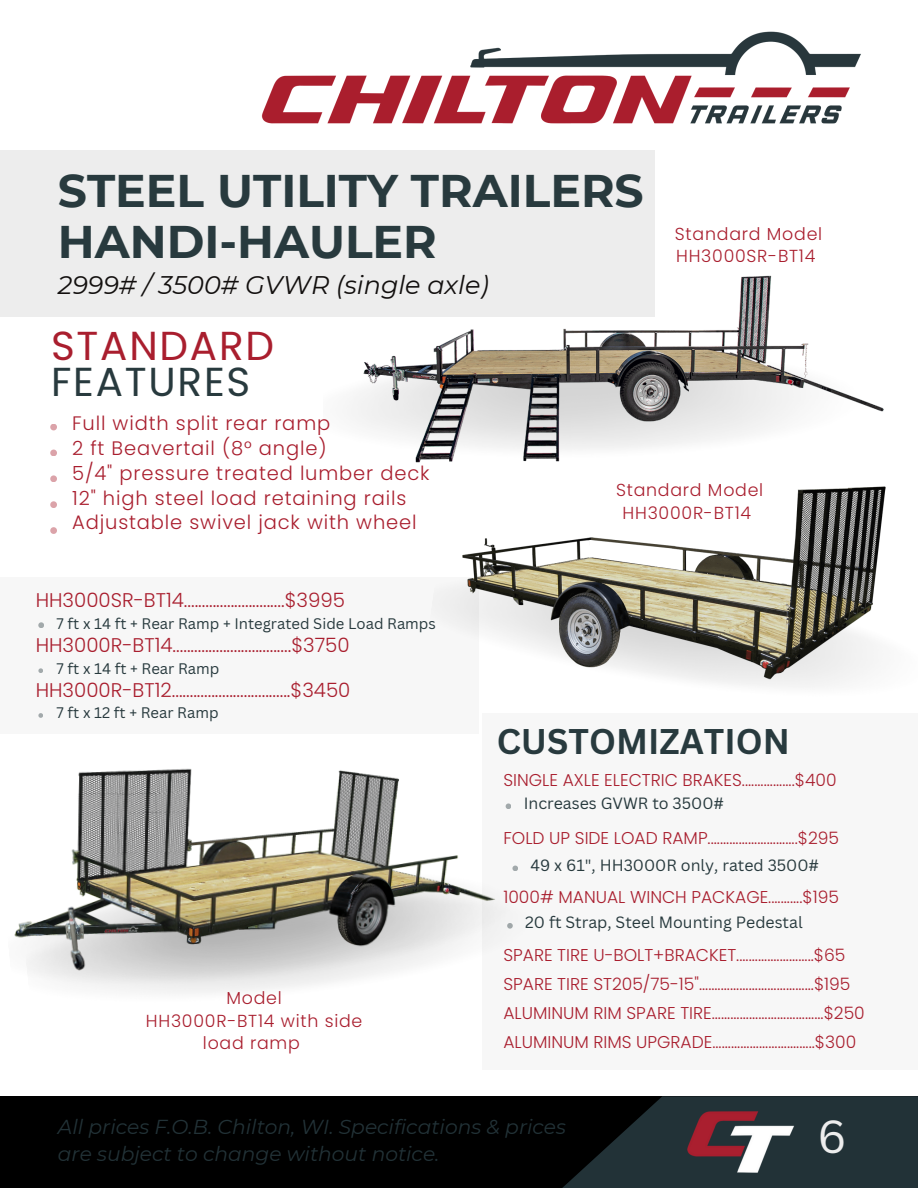
<style>
.page{position:relative;width:918px;height:1188px;background:#fff}
.page>*{position:absolute;margin:0;border:0;box-sizing:border-box;transform-origin:0 0}
.t1{font:700 45.75px/50.7px "Montserrat";color:#283a3e}
.t2{font:45.15px "Canva Sans";color:#ededed}
.t3{font:40.5px/36px "Poppins";letter-spacing:.045em;color:#a91e2e}
.t4{font:700 34.8px "Canva Sans";color:#283a3e}
.t5{font:italic 25.5px "Montserrat";color:#120f0e}
.t6{font:italic 20.25px/27px "Montserrat";color:#223237}
.t7{font:300 19.8px "Poppins";color:#a91e2e}
.t8{font:300 19.5px/24.8px "Poppins";letter-spacing:.045em;color:#a91e2e}
.t9{font:300 17.4px/22.5px "Poppins";letter-spacing:.045em;color:#a91e2e;text-align:center}
.t10{font:300 17.1px/29.2px "Poppins";color:#a91e2e}
.t11{font:15.9px "Canva Sans";color:#283a3e}
.t12{font:14.85px "Canva Sans";color:#283a3e}
.s1{color:#283a3e}
</style>
<div class="page">
<div style="left:0;top:1096px;width:918px;height:92px;background:#000"></div>
<svg style="left:562px;top:1096px;width:356px;height:92px"></svg>
<img style="left:685px;top:1096px;width:111px;height:92px">
<div style="left:0;top:150px;width:655px;height:167px;background:#ededed"></div>
<img style="left:261px;top:31px;width:600px;height:93px">
<div style="left:0;top:578px;width:479px;height:155px;background:#f7f7f7"></div>
<div style="left:483px;top:713px;width:435px;height:357px;background:#f7f7f7"></div>
<img style="left:353px;top:275px;width:531px;height:188px">
<img style="left:14px;top:768px;width:444px;height:170px">
<img style="left:456px;top:450px;width:430px;height:237px">
<svg style="left:38px;top:622px;width:6px;height:6px"></svg>
<svg style="left:38px;top:668px;width:5px;height:5px"></svg>
<svg style="left:38px;top:713px;width:5px;height:5px"></svg>
<svg style="left:50px;top:424px;width:7px;height:6px"></svg>
<svg style="left:50px;top:450px;width:7px;height:6px"></svg>
<svg style="left:50px;top:475px;width:7px;height:7px"></svg>
<svg style="left:50px;top:501px;width:7px;height:7px"></svg>
<svg style="left:50px;top:527px;width:7px;height:7px"></svg>
<svg style="left:506px;top:803px;width:5px;height:6px"></svg>
<img style="left:21px;top:867px;width:497px;height:126px">
<h5 class="t1" style="left:58px;top:166px;width:587px">STEEL UTILITY TRAILERS<br>HANDI-HAULER</h5>
<h5 class="t5" style="left:58px;top:269px;width:432px">2999# / 3500# GVWR (single axle)</h5>
<p class="t3" style="left:51px;top:328px;width:224px">STANDARD<br><span class="s1">FEATURES</span></p>
<p class="t8" style="left:72px;top:411px;width:359px">Full width split rear ramp<br>2 ft Beavertail (8° angle)<br>5/4" pressure treated lumber deck<br>12" high steel load retaining rails<br>Adjustable swivel jack with wheel</p>
<p class="t9" style="left:675px;top:223px;width:149px;text-align:left">Standard Model<br>HH3000SR-BT14</p>
<p class="t9" style="left:616px;top:479px;width:149px">Standard Model<br>HH3000R-BT14</p>
<h1 class="t7" style="left:36px;top:586px;width:311px">HH3000SR-BT14............................$3995</h1>
<p class="t7" style="left:36px;top:631px;width:315px">HH3000R-BT14.................................$3750</p>
<p class="t7" style="left:36px;top:676px;width:316px">HH3000R-BT12.................................$3450</p>
<p class="t12" style="left:57px;top:613px;width:381px">7 ft x 14 ft + Rear Ramp + Integrated Side Load Ramps</p>
<h4 class="t12" style="left:57px;top:658px;width:164px">7 ft x 14 ft + Rear Ramp</h4>
<p class="t12" style="left:57px;top:702px;width:163px">7 ft x 12 ft + Rear Ramp</p>
<h6 class="t9" style="left:146px;top:987px;width:218px">Model<br>HH3000R-BT14 with side load ramp</h6>
<h4 class="t4" style="left:497px;top:717px;width:295px">CUSTOMIZATION</h4>
<p class="t10" style="left:503px;top:765px;width:335px">SINGLE AXLE ELECTRIC BRAKES.................$400</p>
<p class="t11" style="left:524px;top:792px;width:202px">Increases GVWR to 3500#</p>
<h4 class="t10" style="left:503px;top:823px;width:337px">FOLD UP SIDE LOAD RAMP.............................$295</h4>
<p class="t11" style="left:531px;top:854px;width:290px">49 x 61", HH3000R only, rated 3500#</p>
<p class="t10" style="left:503px;top:882px;width:337px">1000# MANUAL WINCH PACKAGE...........$195</p>
<h6 class="t11" style="left:525px;top:911px;width:279px">20 ft Strap, Steel Mounting Pedestal</h6>
<h3 class="t10" style="left:503px;top:940px;width:363px">SPARE TIRE U-BOLT+BRACKET.........................$65<br>SPARE TIRE ST205/75-15".....................................$195<br>ALUMINUM RIM SPARE TIRE....................................$250<br>ALUMINUM RIMS UPGRADE.................................$300</h3>
<h2 class="t6" style="left:58px;top:1113px;width:510px">All prices F.O.B. Chilton, WI. Specifications &amp; prices are subject to change without notice.</h2>
<p class="t2" style="left:818px;top:1104px;width:31px">6</p>
</div>
